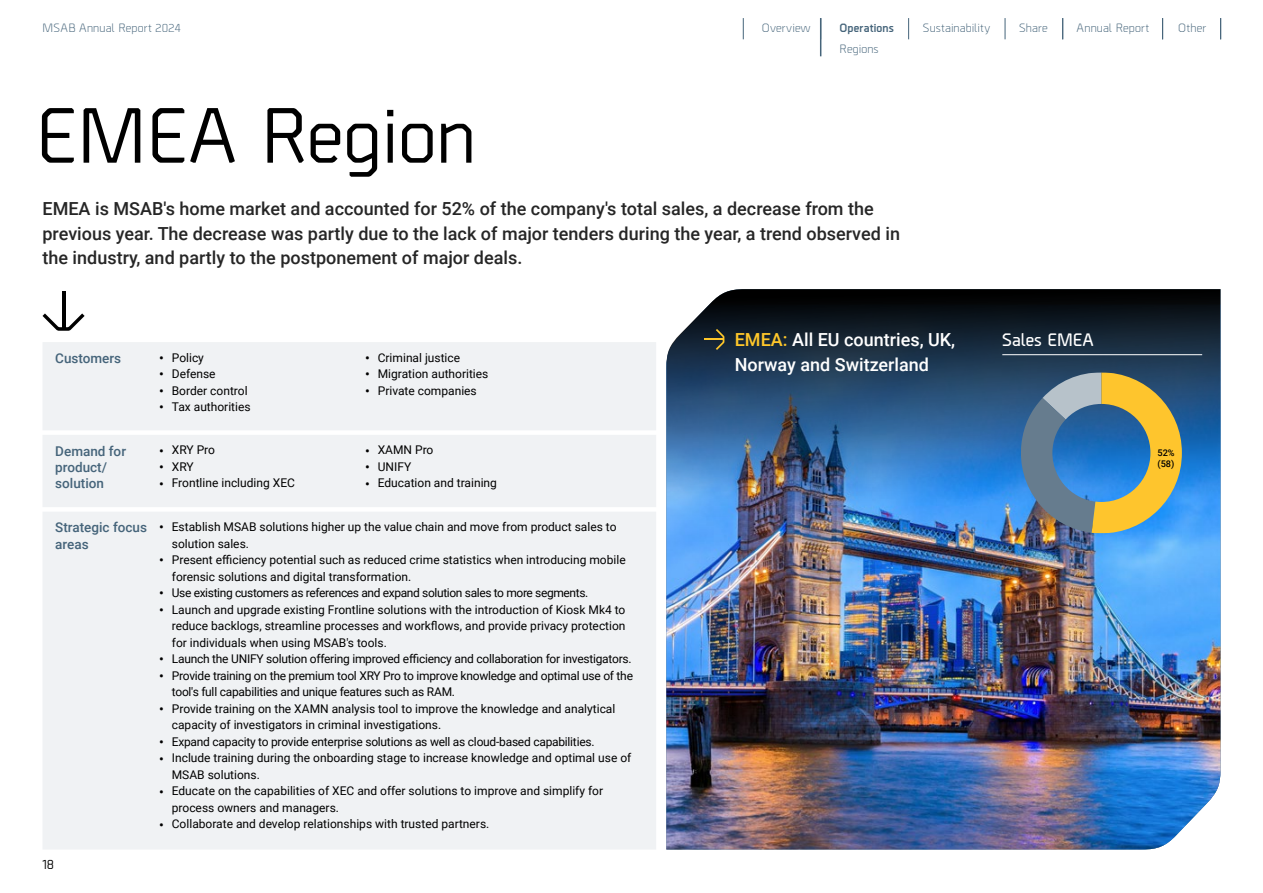
<style>
.page{position:relative;width:1263px;height:893px;background:#fff}
.page>*{position:absolute;margin:0;border:0;box-sizing:border-box;transform-origin:0 0}
.t1{font:500 78px "Borda";color:#000}
.t2{font:500 18px/24.6px "Roboto";color:#262626}
.t3{font:500 18px/24.6px "Roboto";color:#fff}
.t4{font:600 18px "Borda";color:#fff}
.t5{font:500 13.5px/16.2px "Roboto";color:#45647a}
.t6{font:500 13.5px "Borda";color:#000}
.t7{font:12px/16.5px "Roboto";color:#000}
.t8{font:12px/16.5px "Roboto";letter-spacing:-.02em;color:#000}
.t9{font:12px "Borda";letter-spacing:.015em;color:#45647a}
.t10{font:12px "Roboto";letter-spacing:-.03em;color:#000}
.t11{font:700 12px "Borda";letter-spacing:.015em;color:#45647a}
.t12{font:500 9.15px/10.9px "Roboto";color:#000}
.s1{font-size:14.25px}
.s2{color:#ffc72a}
</style>
<div class="page">
<img style="left:666px;top:693px;width:554px;height:156px">
<img style="left:666px;top:289px;width:554px;height:404px">
<svg style="left:43px;top:313px;width:42px;height:18px"></svg>
<hr style="left:62px;top:291px;width:3px;height:37px;background:#000">
<hr style="left:1002px;top:354px;width:200px;height:1px;background:#fff">
<svg style="left:1021px;top:372px;width:161px;height:161px;background:#738c8b"></svg>
<div style="left:43px;top:342px;width:613px;height:507px;background:#f0f2f4"></div>
<svg style="left:705px;top:329px;width:19px;height:21px"></svg>
<svg style="left:908px;top:18px;width:1px;height:21px"></svg>
<svg style="left:1005px;top:18px;width:1px;height:21px"></svg>
<hr style="left:820px;top:18px;width:1px;height:38px;background:#45647a">
<svg style="left:743px;top:18px;width:1px;height:21px"></svg>
<svg style="left:1062px;top:18px;width:1px;height:21px"></svg>
<svg style="left:1162px;top:18px;width:1px;height:21px"></svg>
<svg style="left:1220px;top:18px;width:1px;height:21px"></svg>
<p class="t9" style="left:43px;top:20px;width:140px">MSAB Annual Report 2024</p>
<p class="t9" style="left:762px;top:20px;width:50px">Overview</p>
<p class="t11" style="left:839px;top:20px;width:56px">Operations</p>
<p class="t9" style="left:923px;top:20px;width:69px">Sustainability</p>
<p class="t9" style="left:1019px;top:20px;width:30px">Share</p>
<p class="t9" style="left:1076px;top:20px;width:74px">Annual Report</p>
<p class="t9" style="left:1178px;top:20px;width:30px">Other</p>
<p class="t9" style="left:840px;top:40px;width:41px">Regions</p>
<h1 class="t1" style="left:36px;top:82px;width:441px">EMEA Region</h1>
<p class="t2" style="left:43px;top:196px;width:859px">EMEA is MSAB's home market and accounted for 52% of the company's total sales, a decrease from the previous year. The decrease was partly due to the lack of major tenders during the year, a trend observed in the industry, and partly to the postponement of major deals.</p>
<p class="t5" style="left:55px;top:349px;width:67px">Customers</p>
<p class="t7" style="left:159px;top:349px;width:46px"><span class="s1">•</span> Policy</p>
<p class="t7" style="left:159px;top:365px;width:58px"><span class="s1">•</span> Defense</p>
<p class="t7" style="left:159px;top:382px;width:90px"><span class="s1">•</span> Border control</p>
<p class="t7" style="left:159px;top:398px;width:93px"><span class="s1">•</span> Tax authorities</p>
<p class="t5" style="left:55px;top:442px;width:72px">Demand for product/ solution</p>
<p class="t7" style="left:159px;top:441px;width:57px"><span class="s1">•</span> XRY Pro</p>
<p class="t7" style="left:159px;top:458px;width:36px"><span class="s1">•</span> XRY</p>
<p class="t7" style="left:159px;top:474px;width:137px"><span class="s1">•</span> Frontline including XEC</p>
<p class="t7" style="left:365px;top:349px;width:97px"><span class="s1">•</span> Criminal justice</p>
<p class="t7" style="left:365px;top:365px;width:125px"><span class="s1">•</span> Migration authorities</p>
<p class="t7" style="left:365px;top:382px;width:113px"><span class="s1">•</span> Private companies</p>
<p class="t7" style="left:365px;top:441px;width:70px"><span class="s1">•</span> XAMN Pro</p>
<p class="t7" style="left:365px;top:458px;width:48px"><span class="s1">•</span> UNIFY</p>
<p class="t7" style="left:365px;top:474px;width:133px"><span class="s1">•</span> Education and training</p>
<p class="t5" style="left:55px;top:519px;width:93px">Strategic focus areas</p>
<p class="t7" style="left:172px;top:518px;width:446px;text-indent:-13px"><span class="s1">•</span> Establish MSAB solutions higher up the value chain and move from product sales to solution sales.</p>
<p class="t7" style="left:172px;top:551px;width:455px;text-indent:-13px"><span class="s1">•</span> Present efficiency potential such as reduced crime statistics when introducing mobile forensic solutions and digital transformation.</p>
<p class="t10" style="left:159px;top:585px;width:431px"><span class="s1">•</span> Use existing customers as references and expand solution sales to more segments.</p>
<p class="t7" style="left:172px;top:601px;width:455px;text-align:justify;text-indent:-13px"><span class="s1">•</span> Launch and upgrade existing Frontline solutions with the introduction of Kiosk Mk4 to reduce backlogs, streamline processes and workflows, and provide privacy protection for individuals when using MSAB's tools.</p>
<p class="t8" style="left:159px;top:650px;width:474px"><span class="s1">•</span> Launch the UNIFY solution offering improved efficiency and collaboration for investigators.</p>
<p class="t8" style="left:172px;top:667px;width:463px;text-indent:-13px"><span class="s1">•</span> Provide training on the premium tool XRY Pro to improve knowledge and optimal use of the tool's full capabilities and unique features such as RAM.</p>
<p class="t7" style="left:172px;top:700px;width:445px;text-indent:-13px"><span class="s1">•</span> Provide training on the XAMN analysis tool to improve the knowledge and analytical capacity of investigators in criminal investigations.</p>
<p class="t8" style="left:159px;top:733px;width:437px"><span class="s1">•</span> Expand capacity to provide enterprise solutions as well as cloud-based capabilities.</p>
<p class="t7" style="left:172px;top:749px;width:461px;text-indent:-13px"><span class="s1">•</span> Include training during the onboarding stage to increase knowledge and optimal use of<br>MSAB solutions.</p>
<p class="t7" style="left:172px;top:782px;width:433px;text-indent:-13px"><span class="s1">•</span> Educate on the capabilities of XEC and offer solutions to improve and simplify for process owners and managers.</p>
<p class="t7" style="left:159px;top:815px;width:332px"><span class="s1">•</span> Collaborate and develop relationships with trusted partners.</p>
<p class="t6" style="left:43px;top:855px;width:13px">18</p>
<h2 class="t3" style="left:735px;top:327px;width:222px"><span class="s2">EMEA:</span> All EU countries, UK,<br>Norway and Switzerland</h2>
<h2 class="t4" style="left:1002px;top:327px;width:93px">Sales EMEA</h2>
<p class="t12" style="left:1157px;top:447px;width:19px">52% (58)</p>
</div>
